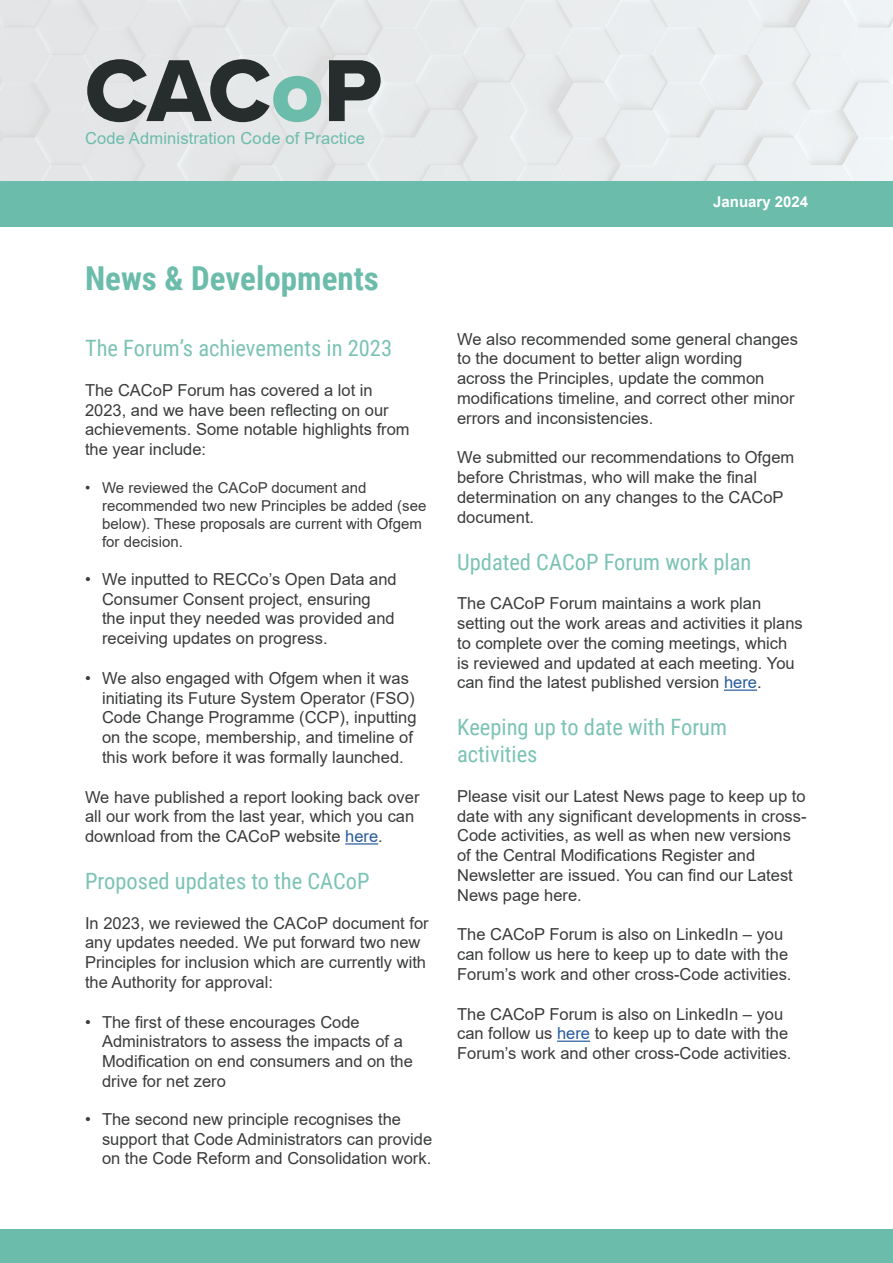
<style>
.page{position:relative;width:893px;height:1263px;background:#fff}
.page>*{position:absolute;margin:0;border:0;box-sizing:border-box;transform-origin:0 0}
.t1{font:91.2px "Proxima Nova Extrabld";letter-spacing:-.005em;color:#272d2d}
.t2{font:700 33px "Roboto Condensed";color:#6cbcab}
.t3{font:22.5px/27px "Roboto Condensed";color:#7bc3b4}
.t4{font:16.5px/19.8px "Arial";color:#3a3c3b}
.t5{font:16.5px "Arial";letter-spacing:.01em;color:#6cbcab}
.t6{font:15px/18px "Arial";color:#3a3c3b}
.t7{font:700 15px "Arial";color:#fff}
.s1{color:#6cbcab}
.s2{color:#275b9b}
</style>
<div class="page">
<img style="left:0;top:0;width:893px;height:181px">
<div style="left:0;top:181px;width:893px;height:46px;background:#6cbcab"></div>
<div style="left:0;top:1230px;width:893px;height:33px;background:#6cbcab"></div>
<hr style="left:345px;top:843px;width:33px;height:1px;background:#275b9b">
<hr style="left:724px;top:689px;width:33px;height:2px;background:#275b9b">
<hr style="left:557px;top:1040px;width:33px;height:2px;background:#275b9b">
<h1 class="t1" style="left:85px;top:23px;width:299px">CAC<span class="s1">o</span>P</h1>
<p class="t5" style="left:85px;top:127px;width:281px">Code Administration Code of Practice</p>
<h2 class="t2" style="left:85px;top:255px;width:295px">News &amp; Developments</h2>
<h3 class="t3" style="left:85px;top:334px;width:309px">The Forum’s achievements in 2023</h3>
<p class="t4" style="left:85px;top:380px;width:326px">The CACoP Forum has covered a lot in 2023, and we have been reflecting on our achievements. Some notable highlights from the year include:</p>
<p class="t6" style="left:102px;top:479px;width:326px;text-indent:-17px">• We reviewed the CACoP document and recommended two new Principles be added (see below). These proposals are current with Ofgem for decision.</p>
<p class="t4" style="left:102px;top:569px;width:296px;text-indent:-17px">• We inputted to RECCo’s Open Data and Consumer Consent project, ensuring the input they needed was provided and receiving updates on progress.</p>
<p class="t4" style="left:102px;top:668px;width:316px;text-indent:-17px">• We also engaged with Ofgem when it was initiating its Future System Operator (FSO)<br>Code Change Programme (CCP), inputting on the scope, membership, and timeline of this work before it was formally launched.</p>
<p class="t4" style="left:85px;top:787px;width:336px">We have published a report looking back over all our work from the last year, which you can download from the CACoP website <span class="s2">here</span>.</p>
<h3 class="t3" style="left:85px;top:867px;width:286px">Proposed updates to the CACoP</h3>
<p class="t4" style="left:85px;top:913px;width:345px">In 2023, we reviewed the CACoP document for any updates needed. We put forward two new Principles for inclusion which are currently with the Authority for approval:</p>
<p class="t4" style="left:102px;top:1012px;width:312px;text-indent:-17px">• The first of these encourages Code Administrators to assess the impacts of a Modification on end consumers and on the drive for net zero</p>
<p class="t4" style="left:102px;top:1109px;width:332px;text-indent:-17px">• The second new principle recognises the support that Code Administrators can provide on the Code Reform and Consolidation work.</p>
<p class="t7" style="left:713px;top:191px;width:97px">January 2024</p>
<p class="t4" style="left:457px;top:329px;width:342px">We also recommended some general changes to the document to better align wording<br>across the Principles, update the common modifications timeline, and correct other minor errors and inconsistencies.</p>
<p class="t4" style="left:457px;top:448px;width:339px">We submitted our recommendations to Ofgem before Christmas, who will make the final determination on any changes to the CACoP document.</p>
<h3 class="t3" style="left:457px;top:547px;width:296px">Updated CACoP Forum work plan</h3>
<p class="t4" style="left:457px;top:593px;width:347px">The CACoP Forum maintains a work plan setting out the work areas and activities it plans to complete over the coming meetings, which is reviewed and updated at each meeting. You can find the latest published version <span class="s2">here</span>.</p>
<h3 class="t3" style="left:457px;top:713px;width:271px">Keeping up to date with Forum activities</h3>
<p class="t4" style="left:457px;top:786px;width:351px">Please visit our Latest News page to keep up to date with any significant developments in cross-Code activities, as well as when new versions of the Central Modifications Register and Newsletter are issued. You can find our Latest News page here.</p>
<p class="t4" style="left:457px;top:925px;width:336px">The CACoP Forum is also on LinkedIn – you can follow us here to keep up to date with the<br>Forum’s work and other cross-Code activities.</p>
<p class="t4" style="left:457px;top:1004px;width:336px">The CACoP Forum is also on LinkedIn – you can follow us <span class="s2">here</span> to keep up to date with the<br>Forum’s work and other cross-Code activities.</p>
</div>
